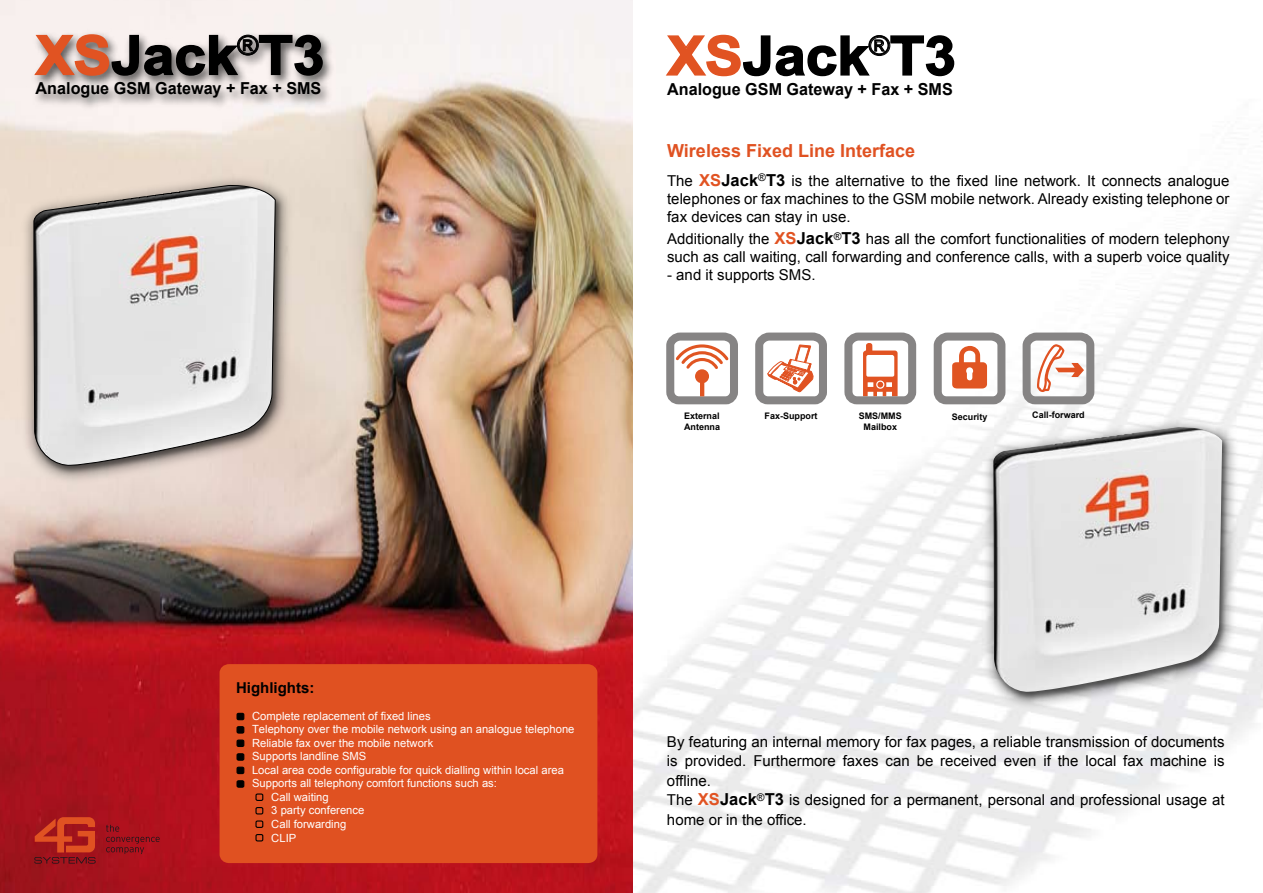
<style>
.page{position:relative;width:1263px;height:893px;background:#fff}
.page>*{position:absolute;margin:0;border:0;box-sizing:border-box;transform-origin:0 0}
.t1{font:700 54px "Arial";color:#000;scale:1.05 1}
.t2{font:700 18px "Arial";color:#e05222}
.t3{font:700 16.5px "Arial";color:#000}
.t4{font:15px/19.5px "Arial";color:#000}
.t5{font:700 15px "Arial";color:#000}
.t6{font:11.25px "Arial";color:#fff}
.t7{font:700 9px "Arial";color:#000}
.s1{color:#e15322}
.s2{font-weight:700;font-size:16.5px;color:#e15322}
.s3{font-weight:700;font-size:16.5px}
</style>
<div class="page">
<img style="left:632px;top:66px;width:631px;height:827px">
<img style="left:978px;top:413px;width:264px;height:300px">
<img style="left:988px;top:423px;width:244px;height:280px">
<img style="left:993px;top:426px;width:229px;height:266px">
<svg style="left:1019px;top:328px;width:80px;height:80px"></svg>
<svg style="left:930px;top:328px;width:80px;height:80px"></svg>
<svg style="left:840px;top:328px;width:80px;height:80px"></svg>
<svg style="left:751px;top:328px;width:80px;height:80px"></svg>
<svg style="left:662px;top:328px;width:80px;height:80px"></svg>
<div style="left:695px;top:369px;width:14px;height:14px;background:#e05522;border-radius:50%"></div>
<hr style="left:700px;top:381px;width:4px;height:15px;background:#e05522">
<img style="left:0;top:0;width:632px;height:893px">
<svg style="left:106px;top:824px;width:54px;height:30px;background:#9d111c"></svg>
<svg style="left:34px;top:817px;width:62px;height:46px;background:#b32a1e"></svg>
<img style="left:18px;top:171px;width:279px;height:317px">
<img style="left:28px;top:181px;width:258px;height:296px">
<svg style="left:34px;top:184px;width:241px;height:282px;background:#d8d3d1"></svg>
<div style="left:220px;top:664px;width:377px;height:199px;background:#e05121"></div>
<svg style="left:236px;top:712px;width:9px;height:76px"></svg>
<svg style="left:255px;top:793px;width:9px;height:49px"></svg>
<img style="left:27px;top:1px;width:314px;height:115px">
<svg style="left:33px;top:33px;width:291px;height:44px;background:#a69a97"></svg>
<svg style="left:664px;top:34px;width:291px;height:43px"></svg>
<h1 class="t1" style="left:36px;top:20px;width:277px"><span class="s1">XS</span>Jack<sup>®</sup>T3</h1>
<p class="t3" style="left:36px;top:77px;width:287px">Analogue GSM Gateway + Fax + SMS</p>
<h1 class="t1" style="left:667px;top:20px;width:277px"><span class="s1">XS</span>Jack<sup>®</sup>T3</h1>
<p class="t3" style="left:667px;top:78px;width:287px">Analogue GSM Gateway + Fax + SMS</p>
<p class="t2" style="left:667px;top:139px;width:249px">Wireless Fixed Line Interface</p>
<p class="t4" style="left:667px;top:171px;width:564px;line-height:18px;text-align:justify">The <span class="s2">XS</span><span class="s3">Jack</span><sup>®</sup><span class="s3">T3</span> is the alternative to the fixed line network. It connects analogue telephones or fax machines to the GSM mobile network. Already existing telephone or fax devices can stay in use.</p>
<p class="t4" style="left:667px;top:230px;width:564px;line-height:18px">Additionally the <span class="s2">XS</span><span class="s3">Jack</span><sup>®</sup><span class="s3">T3</span> has all the comfort functionalities of modern telephony such as call waiting, call forwarding and conference calls, with a superb voice quality</p>
<p class="t4" style="left:667px;top:265px;width:150px">- and it supports SMS.</p>
<p class="t7" style="left:684px;top:410px;width:37px">External</p>
<p class="t7" style="left:765px;top:410px;width:55px">Fax-Support</p>
<p class="t7" style="left:684px;top:421px;width:37px">Antenna</p>
<p class="t7" style="left:859px;top:410px;width:45px">SMS/MMS</p>
<p class="t7" style="left:952px;top:410px;width:37px">Security</p>
<p class="t7" style="left:1032px;top:409px;width:54px">Call-forward</p>
<p class="t7" style="left:864px;top:421px;width:35px">Mailbox</p>
<p class="t5" style="left:236px;top:677px;width:80px">Highlights:</p>
<p class="t6" style="left:252px;top:708px;width:180px">Complete replacement of fixed lines</p>
<p class="t6" style="left:252px;top:722px;width:324px">Telephony over the mobile network using an analogue telephone</p>
<p class="t6" style="left:252px;top:735px;width:183px">Reliable fax over the mobile network</p>
<p class="t6" style="left:252px;top:749px;width:116px">Supports landline SMS</p>
<p class="t6" style="left:252px;top:762px;width:313px">Local area code configurable for quick dialling within local area</p>
<p class="t6" style="left:252px;top:776px;width:246px">Supports all telephony comfort functions such as:</p>
<p class="t6" style="left:271px;top:789px;width:59px">Call waiting</p>
<p class="t6" style="left:271px;top:803px;width:95px">3 party conference</p>
<p class="t6" style="left:271px;top:817px;width:76px">Call forwarding</p>
<p class="t6" style="left:271px;top:830px;width:27px">CLIP</p>
<p class="t4" style="left:667px;top:732px;width:559px">By featuring an internal memory for fax pages, a reliable transmission of documents is provided. Furthermore faxes can be received even if the local fax machine is offline.<br>The <span class="s2">XS</span><span class="s3">Jack</span><sup>®</sup><span class="s3">T3</span> is designed for a permanent, personal and professional usage at home or in the office.</p>
</div>
